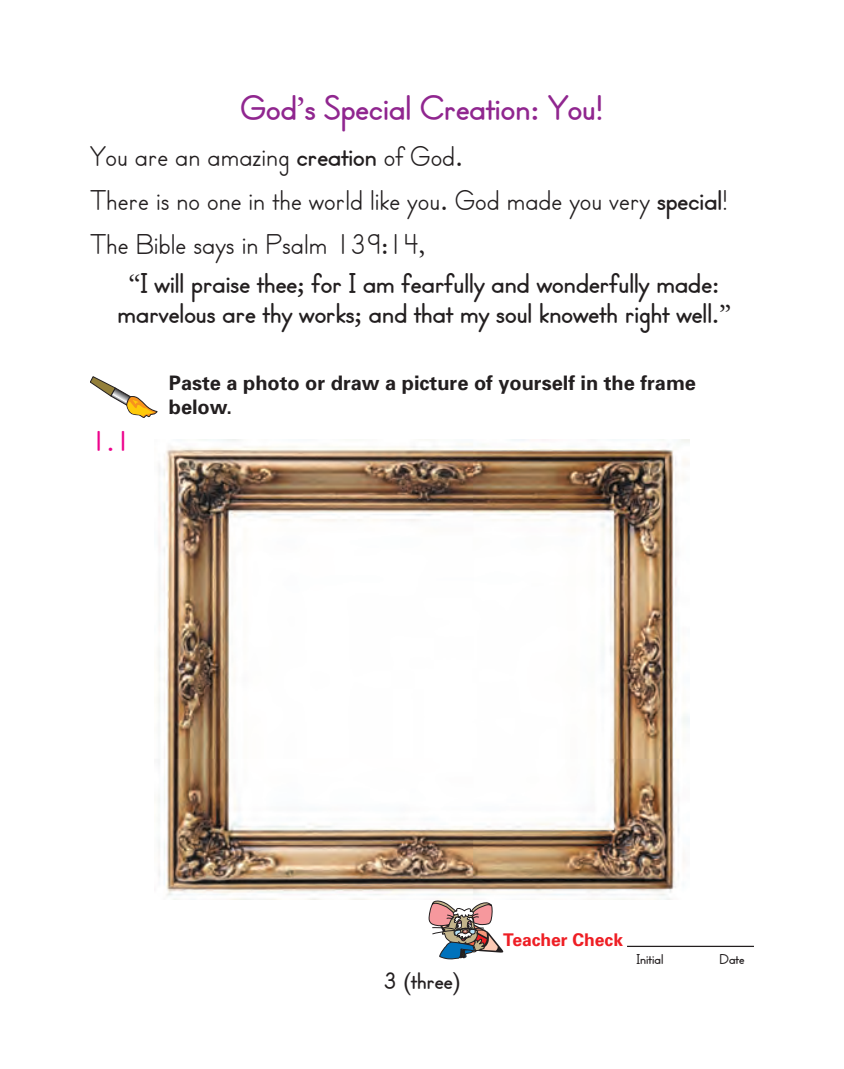
<style>
.page{position:relative;width:844px;height:1069px;background:#fff}
.page>*{position:absolute;margin:0;border:0;box-sizing:border-box;transform-origin:0 0}
.t1{font:700 37.5px "School Text";color:#90268f}
.t2{font:30px/44px "School Text";color:#231f20}
.t3{font:700 30px/30px "School Text";color:#231f20;text-align:center}
.t4{font:700 30px "School Text";color:#ed028c}
.t5{font:700 25px "School Text";color:#231f20}
.t6{font:700 20px/24px "Univers";color:#231f20}
.t7{font:700 17.5px "Univers";color:#ee1e24}
.t8{font:700 15px "School Text";color:#231f20}
.s1{font-weight:700}
</style>
<div class="page">
<img style="left:158px;top:440px;width:532px;height:459px">
<svg style="left:429px;top:901px;width:74px;height:58px"></svg>
<hr style="left:627px;top:946px;width:127px;height:1px;background:#231f20">
<svg style="left:90px;top:376px;width:67px;height:42px"></svg>
<p class="t1" style="left:241px;top:85px;width:364px">God’s Special Creation: You!</p>
<p class="t2" style="left:90px;top:133px;width:640px">You are an amazing <span class="s1">creation</span> of God.<br>There is no one in the world like you. God made you very <span class="s1">special</span>!<br>The Bible says in Psalm 139:14,</p>
<p class="t3" style="left:118px;top:267px;width:615px">“I will praise thee; for I am fearfully and wonderfully made: marvelous are thy works; and that my soul knoweth right well.”</p>
<p class="t4" style="left:90px;top:423px;width:43px">1.1</p>
<p class="t6" style="left:169px;top:373px;width:529px">Paste a photo or draw a picture of yourself in the frame below.</p>
<p class="t5" style="left:383px;top:966px;width:79px">3 (three)</p>
<p class="t7" style="left:503px;top:933px;width:121px">Teacher Check</p>
<p class="t8" style="left:636px;top:950px;width:29px">Initial</p>
<p class="t8" style="left:719px;top:950px;width:27px">Date</p>
</div>
